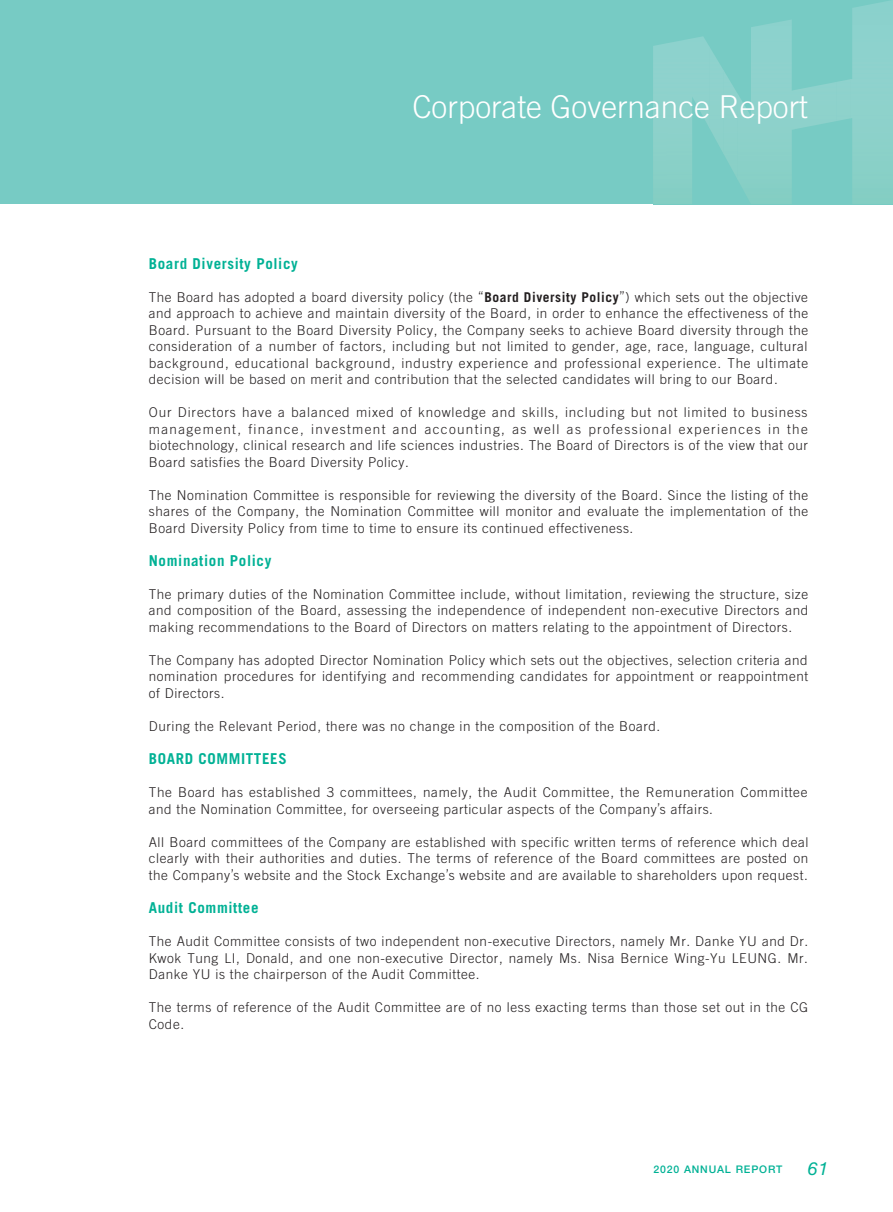
<style>
.page{position:relative;width:893px;height:1212px;background:#fff}
.page>*{position:absolute;margin:0;border:0;box-sizing:border-box;transform-origin:0 0}
.t1{font:300 31.5px "Trade Gothic LT Std";color:#fff}
.t2{font:italic 18px "Helvetica Neue LT Std";color:#00b195}
.t3{font:700 15px "Trade Gothic LT Std";letter-spacing:.04em;color:#00b195}
.t4{font:300 13.5px/16.5px "Trade Gothic LT Std";letter-spacing:.04em;color:#231f20;text-align:justify}
.t5{font:500 10.5px "Helvetica Neue LT Std";letter-spacing:.08em;color:#00b195}
.s1{font-weight:700}
</style>
<div class="page">
<div style="left:0;top:0;width:893px;height:204px;background:#77cbc4"></div>
<img style="left:851px;top:0;width:42px;height:204px">
<img style="left:738px;top:20px;width:56px;height:184px">
<img style="left:667px;top:36px;width:42px;height:100px">
<img style="left:653px;top:43px;width:14px;height:161px">
<img style="left:709px;top:47px;width:14px;height:105px">
<img style="left:723px;top:70px;width:15px;height:109px">
<img style="left:837px;top:79px;width:14px;height:42px">
<img style="left:794px;top:82px;width:43px;height:47px">
<div style="left:667px;top:136px;width:25px;height:68px;background:#88d0c7"></div>
<h1 class="t1" style="left:412px;top:88px;width:397px">Corporate Governance Report</h1>
<p class="t3" style="left:149px;top:254px;width:151px">Board Diversity Policy</p>
<p class="t4" style="left:149px;top:288px;width:661px">The Board has adopted a board diversity policy (the “<span class="s1">Board Diversity Policy</span>”) which sets out the objective and approach to achieve and maintain diversity of the Board, in order to enhance the effectiveness of the Board. Pursuant to the Board Diversity Policy, the Company seeks to achieve Board diversity through the consideration of a number of factors, including but not limited to gender, age, race, language, cultural background, educational background, industry experience and professional experience. The ultimate decision will be based on merit and contribution that the selected candidates will bring to our Board.</p>
<p class="t4" style="left:149px;top:404px;width:661px">Our Directors have a balanced mixed of knowledge and skills, including but not limited to business management, finance, investment and accounting, as well as professional experiences in the biotechnology, clinical research and life sciences industries. The Board of Directors is of the view that our Board satisfies the Board Diversity Policy.</p>
<p class="t4" style="left:149px;top:486px;width:661px">The Nomination Committee is responsible for reviewing the diversity of the Board. Since the listing of the shares of the Company, the Nomination Committee will monitor and evaluate the implementation of the Board Diversity Policy from time to time to ensure its continued effectiveness.</p>
<p class="t3" style="left:149px;top:551px;width:124px">Nomination Policy</p>
<p class="t4" style="left:149px;top:586px;width:661px">The primary duties of the Nomination Committee include, without limitation, reviewing the structure, size and composition of the Board, assessing the independence of independent non-executive Directors and making recommendations to the Board of Directors on matters relating to the appointment of Directors.</p>
<p class="t4" style="left:149px;top:652px;width:661px">The Company has adopted Director Nomination Policy which sets out the objectives, selection criteria and nomination procedures for identifying and recommending candidates for appointment or reappointment of Directors.</p>
<p class="t4" style="left:149px;top:718px;width:513px">During the Relevant Period, there was no change in the composition of the Board.</p>
<p class="t3" style="left:149px;top:750px;width:139px">BOARD COMMITTEES</p>
<p class="t4" style="left:149px;top:784px;width:660px">The Board has established 3 committees, namely, the Audit Committee, the Remuneration Committee and the Nomination Committee, for overseeing particular aspects of the Company’s affairs.</p>
<p class="t4" style="left:149px;top:833px;width:661px">All Board committees of the Company are established with specific written terms of reference which deal clearly with their authorities and duties. The terms of reference of the Board committees are posted on the Company’s website and the Stock Exchange’s website and are available to shareholders upon request.</p>
<p class="t3" style="left:149px;top:898px;width:111px">Audit Committee</p>
<p class="t4" style="left:149px;top:933px;width:661px">The Audit Committee consists of two independent non-executive Directors, namely Mr. Danke YU and Dr.<br>Kwok Tung LI, Donald, and one non-executive Director, namely Ms. Nisa Bernice Wing-Yu LEUNG. Mr.<br>Danke YU is the chairperson of the Audit Committee.</p>
<p class="t4" style="left:149px;top:999px;width:661px">The terms of reference of the Audit Committee are of no less exacting terms than those set out in the CG<br>Code.</p>
<p class="t5" style="left:653px;top:1162px;width:131px">2020 ANNUAL REPORT</p>
<h2 class="t2" style="left:808px;top:1158px;width:22px">61</h2>
</div>
